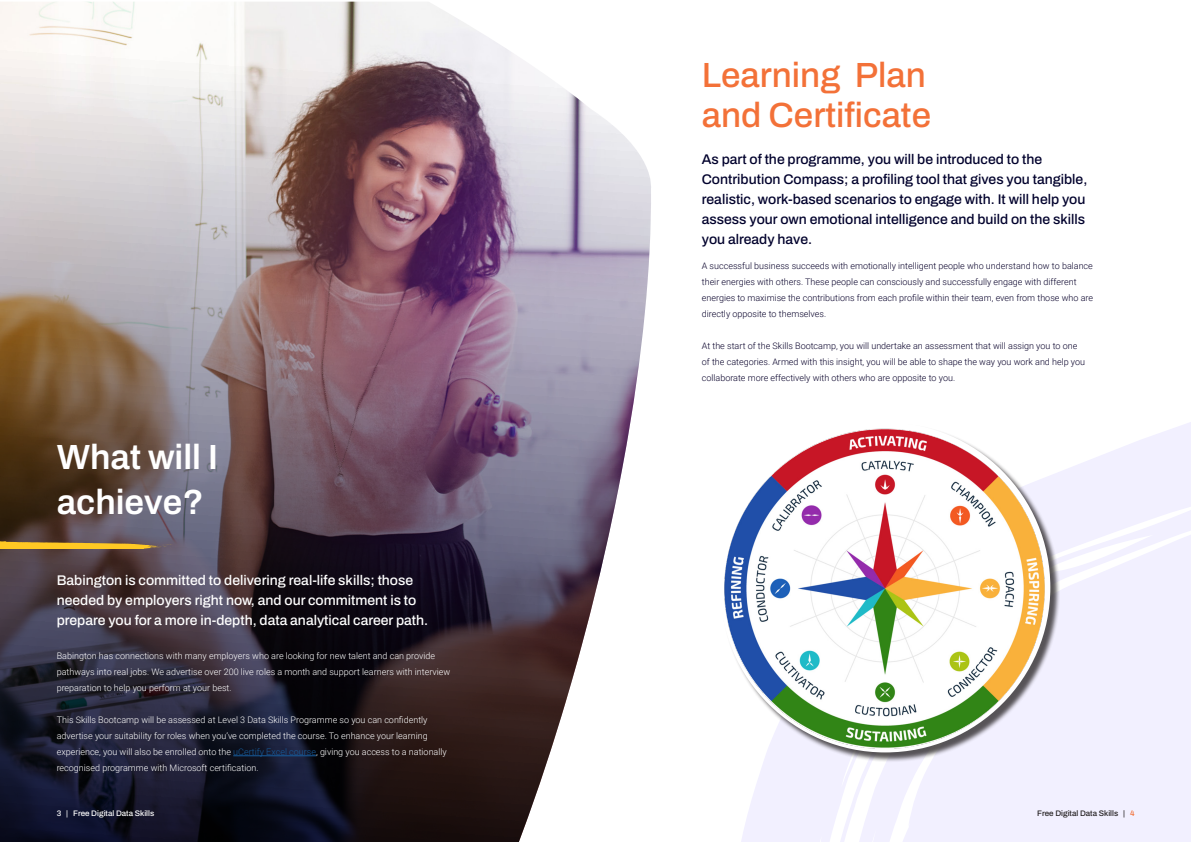
<style>
.page{position:relative;width:1191px;height:842px;background:#fff}
.page>*{position:absolute;margin:0;border:0;box-sizing:border-box;transform-origin:0 0}
.t1{font:500 35px/40px "Archivo";color:#f37138}
.t2{font:600 35px/45px "Archivo";color:#fff}
.t3{font:500 14px/20px "Archivo";color:#00002c}
.t4{font:500 14px/20px "Archivo";color:#fff}
.t5{font:300 9px/16px "Roboto";color:#08002a}
.t6{font:300 9px/16px "Roboto";color:#fff}
.t7{font:500 8px "Archivo";color:#fff}
.t8{font:500 8px "Archivo";color:#231f20}
.s1{color:#175d9e}
.s2{color:#f37138}
</style>
<div class="page">
<img style="left:0;top:2px;width:651px;height:840px">
<svg style="left:741px;top:422px;width:450px;height:420px;fill:#f2f0ff"></svg>
<svg style="left:1151px;top:507px;width:40px;height:25px"></svg>
<div style="left:900px;top:551px;width:291px;height:291px;background:#f2f0ff"></div>
<div style="left:928px;top:699px;width:191px;height:143px;background:#f2f0ff"></div>
<hr style="left:233px;top:755px;width:83px;height:1px;background:#175d9e">
<div style="left:721px;top:424px;width:339px;height:338px;background:#231f20;opacity:.75"></div>
<img style="left:721px;top:423px;width:334px;height:329px">
<svg style="left:0;top:541px;width:174px;height:8px"></svg>
<p class="t1" style="left:702px;top:55px;width:231px">Learning Plan and Certificate</p>
<p class="t3" style="left:702px;top:149px;width:387px">As part of the programme, you will be introduced to the Contribution Compass; a profiling tool that gives you tangible, realistic, work-based scenarios to engage with. It will help you assess your own emotional intelligence and build on the skills you already have.</p>
<p class="t2" style="left:57px;top:435px;width:163px">What will I achieve?</p>
<p class="t4" style="left:57px;top:570px;width:373px">Babington is committed to delivering real-life skills; those needed by employers right now, and our commitment is to prepare you for a more in-depth, data analytical career path.</p>
<p class="t6" style="left:57px;top:647px;width:395px">Babington has connections with many employers who are looking for new talent and can provide pathways into real jobs. We advertise over 200 live roles a month and support learners with interview preparation to help you perform at your best.</p>
<p class="t6" style="left:57px;top:711px;width:391px">This Skills Bootcamp will be assessed at Level 3 Data Skills Programme so you can confidently advertise your suitability for roles when you’ve completed the course. To enhance your learning experience, you will also be enrolled onto the <span class="s1">uCertify Excel course</span>, giving you access to a nationally recognised programme with Microsoft certification.</p>
<p class="t5" style="left:702px;top:257px;width:393px">A successful business succeeds with emotionally intelligent people who understand how to balance their energies with others. These people can consciously and successfully engage with different energies to maximise the contributions from each profile within their team, even from those who are directly opposite to themselves.</p>
<p class="t5" style="left:702px;top:337px;width:385px">At the start of the Skills Bootcamp, you will undertake an assessment that will assign you to one of the categories. Armed with this insight, you will be able to shape the way you work and help you collaborate more effectively with others who are opposite to you.</p>
<p class="t7" style="left:57px;top:808px;width:99px">3 | Free Digital Data Skills</p>
<p class="t8" style="left:1037px;top:808px;width:99px">Free Digital Data Skills | <span class="s2">4</span></p>
</div>
